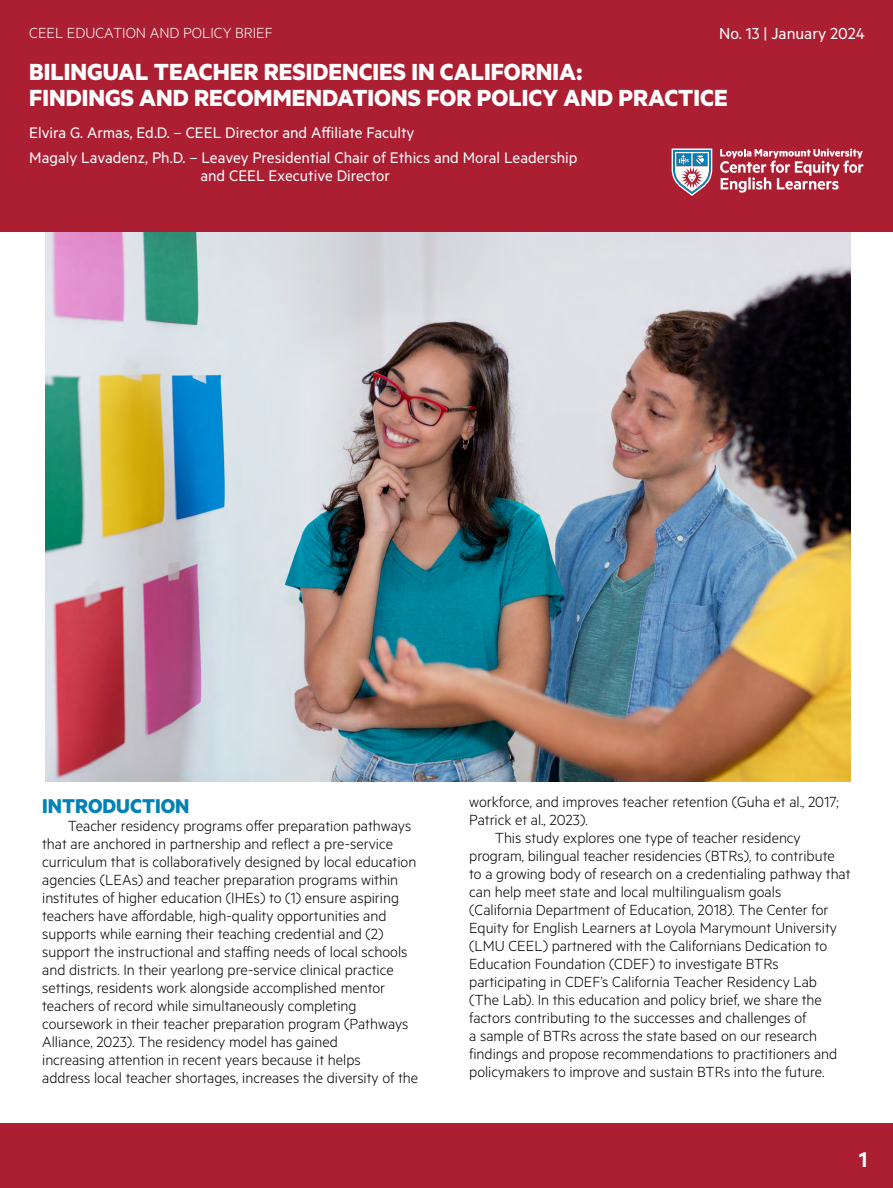
<style>
.page{position:relative;width:893px;height:1188px;background:#fff}
.page>*{position:absolute;margin:0;border:0;box-sizing:border-box;transform-origin:0 0}
.t1{font:700 26.25px/25.5px "Metric";color:#fff}
.t2{font:600 24px "Metric";color:#fff}
.t3{font:700 22.5px "Metric";color:#0082b5}
.t4{font:18px "Metric";color:#fff}
.t5{font:17.25px/24.8px "Metric";color:#fff}
.t6{font:300 16.5px/18px "Metric";color:#000}
.t7{font:300 16.5px "Metric";color:#fff}
</style>
<div class="page">
<img style="left:45px;top:231px;width:805px;height:550px">
<div style="left:0;top:1124px;width:892px;height:64px;background:#ac1e31"></div>
<div style="left:0;top:0;width:892px;height:231px;background:#ac1e31"></div>
<svg style="left:671px;top:148px;width:41px;height:48px"></svg>
<svg style="left:720px;top:149px;width:142px;height:44px"></svg>
<p class="t7" style="left:29px;top:23px;width:245px">CEEL EDUCATION AND POLICY BRIEF</p>
<p class="t4" style="left:718px;top:23px;width:147px">No. 13 | January 2024</p>
<h1 class="t1" style="left:29px;top:58px;width:699px">BILINGUAL TEACHER RESIDENCIES IN CALIFORNIA:<br>FINDINGS AND RECOMMENDATIONS FOR POLICY AND PRACTICE</h1>
<p class="t5" style="left:29px;top:120px;width:549px">Elvira G. Armas, Ed.D. – CEEL Director and Affiliate Faculty<br>Magaly Lavadenz, Ph.D. – Leavey Presidential Chair of Ethics and Moral Leadership</p>
<p class="t5" style="left:200px;top:162px;width:191px">and CEEL Executive Director</p>
<h3 class="t3" style="left:42px;top:792px;width:149px">INTRODUCTION</h3>
<p class="t6" style="left:42px;top:816px;width:377px;text-indent:25px">Teacher residency programs offer preparation pathways that are anchored in partnership and reflect a pre-service curriculum that is collaboratively designed by local education agencies (LEAs) and teacher preparation programs within institutes of higher education (IHEs) to (1) ensure aspiring teachers have affordable, high-quality opportunities and supports while earning their teaching credential and (2) support the instructional and staffing needs of local schools and districts. In their yearlong pre-service clinical practice settings, residents work alongside accomplished mentor teachers of record while simultaneously completing coursework in their teacher preparation program (Pathways Alliance, 2023). The residency model has gained<br>increasing attention in recent years because it helps<br>address local teacher shortages, increases the diversity of the</p>
<p class="t6" style="left:469px;top:792px;width:371px">workforce, and improves teacher retention (Guha et al., 2017;</p>
<p class="t6" style="left:469px;top:810px;width:120px">Patrick et al., 2023).</p>
<p class="t6" style="left:494px;top:828px;width:307px">This study explores one type of teacher residency</p>
<p class="t6" style="left:469px;top:846px;width:367px">program, bilingual teacher residencies (BTRs), to contribute</p>
<p class="t6" style="left:469px;top:864px;width:383px">to a growing body of research on a credentialing pathway that</p>
<p class="t6" style="left:469px;top:882px;width:313px">can help meet state and local multilingualism goals</p>
<p class="t6" style="left:469px;top:900px;width:360px">(California Department of Education, 2018). The Center for</p>
<p class="t6" style="left:469px;top:918px;width:369px">Equity for English Learners at Loyola Marymount University</p>
<p class="t6" style="left:469px;top:936px;width:359px">(LMU CEEL) partnered with the Californians Dedication to</p>
<p class="t6" style="left:469px;top:954px;width:311px">Education Foundation (CDEF) to investigate BTRs</p>
<p class="t6" style="left:469px;top:972px;width:349px">participating in CDEF’s California Teacher Residency Lab</p>
<p class="t6" style="left:469px;top:990px;width:354px">(The Lab). In this education and policy brief, we share the</p>
<p class="t6" style="left:469px;top:1008px;width:338px">factors contributing to the successes and challenges of</p>
<p class="t6" style="left:469px;top:1026px;width:349px">a sample of BTRs across the state based on our research</p>
<p class="t6" style="left:469px;top:1044px;width:369px">findings and propose recommendations to practitioners and</p>
<p class="t6" style="left:469px;top:1062px;width:356px">policymakers to improve and sustain BTRs into the future.</p>
<h2 class="t2" style="left:858px;top:1145px;width:10px">1</h2>
</div>
